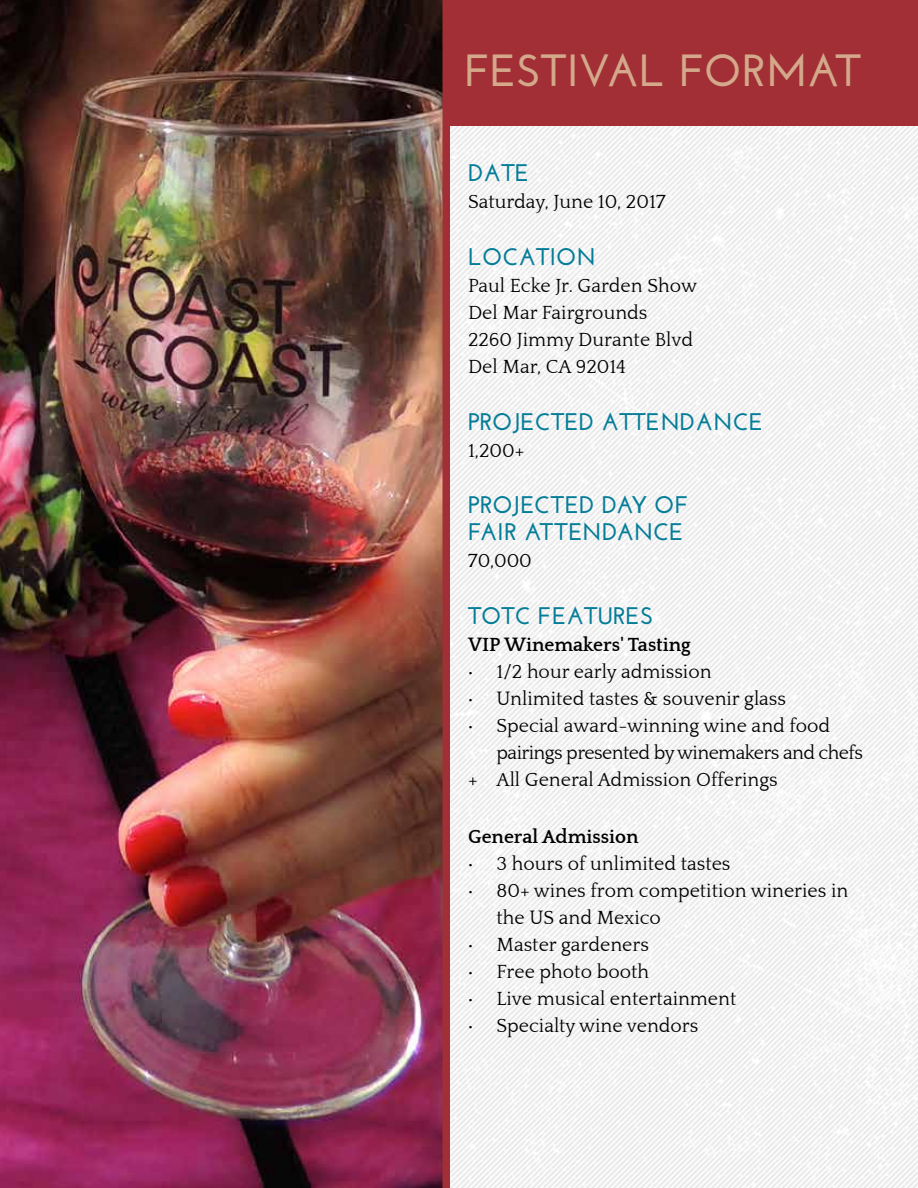
<style>
.page{position:relative;width:918px;height:1188px;background:#fff}
.page>*{position:absolute;margin:0;border:0;box-sizing:border-box;transform-origin:0 0}
.t1{font:700 45px "Josefin Sans";letter-spacing:-.02em;color:#d4a88b}
.t2{font:700 24px/27px "Josefin Sans";color:#057d98}
.t3{font:19.5px/27px "Quattrocento";color:#000}
.t4{font:700 19.5px "Quattrocento";color:#000}
.t5{font:19.5px "Quattrocento";letter-spacing:-.03em;color:#000}
.s1{font-weight:700}
</style>
<div class="page">
<img style="left:450px;top:125px;width:468px;height:1063px">
<img style="left:0;top:0;width:442px;height:1188px">
<div style="left:442px;top:0;width:8px;height:1188px;background:#a12f35"></div>
<div style="left:450px;top:0;width:468px;height:125px;background:#a12f35"></div>
<h1 class="t1" style="left:464px;top:44px;width:398px">FESTIVAL FORMAT</h1>
<p class="t2" style="left:468px;top:160px;width:63px">DATE</p>
<p class="t3" style="left:468px;top:189px;width:199px">Saturday, June 10, 2017</p>
<p class="t2" style="left:468px;top:243px;width:129px">LOCATION</p>
<p class="t3" style="left:468px;top:273px;width:231px">Paul Ecke Jr. Garden Show<br>Del Mar Fairgrounds<br>2260 Jimmy Durante Blvd<br>Del Mar, CA 92014</p>
<p class="t2" style="left:468px;top:408px;width:297px">PROJECTED ATTENDANCE</p>
<p class="t3" style="left:468px;top:438px;width:58px">1,200+</p>
<p class="t2" style="left:468px;top:492px;width:222px">PROJECTED DAY OF<br>FAIR ATTENDANCE</p>
<p class="t3" style="left:468px;top:548px;width:65px">70,000</p>
<p class="t2" style="left:468px;top:602px;width:187px">TOTC FEATURES</p>
<p class="t4" style="left:468px;top:635px;width:224px">VIP Winemakers' Tasting</p>
<p class="t3" style="left:468px;top:659px;width:245px"><span class="s1">·</span> 1/2 hour early admission</p>
<p class="t3" style="left:468px;top:686px;width:320px"><span class="s1">·</span> Unlimited tastes &amp; souvenir glass</p>
<p class="t3" style="left:468px;top:713px;width:364px"><span class="s1">·</span> Special award-winning wine and food</p>
<p class="t5" style="left:497px;top:743px;width:368px">pairings presented by winemakers and chefs</p>
<p class="t3" style="left:468px;top:767px;width:311px">+ All General Admission Offerings</p>
<p class="t4" style="left:468px;top:826px;width:172px">General Admission</p>
<p class="t3" style="left:468px;top:851px;width:264px"><span class="s1">·</span> 3 hours of unlimited tastes</p>
<p class="t3" style="left:468px;top:878px;width:382px"><span class="s1">·</span> 80+ wines from competition wineries in</p>
<p class="t3" style="left:497px;top:905px;width:166px">the US and Mexico</p>
<p class="t3" style="left:468px;top:932px;width:183px"><span class="s1">·</span> Master gardeners</p>
<p class="t3" style="left:468px;top:959px;width:183px"><span class="s1">·</span> Free photo booth</p>
<p class="t3" style="left:468px;top:986px;width:270px"><span class="s1">·</span> Live musical entertainment</p>
<p class="t3" style="left:468px;top:1013px;width:232px"><span class="s1">·</span> Specialty wine vendors</p>
</div>
